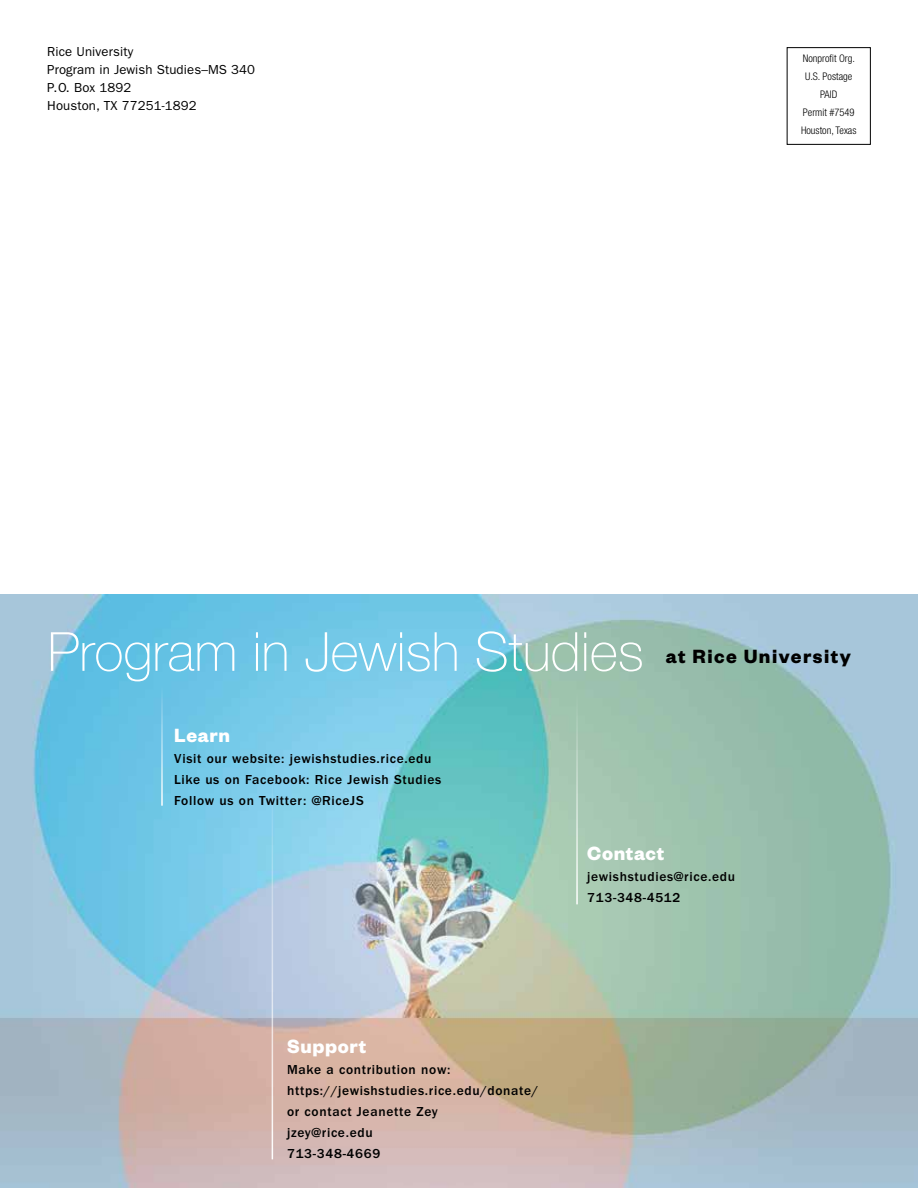
<style>
.page{position:relative;width:918px;height:1188px;background:#fff}
.page>*{position:absolute;margin:0;border:0;box-sizing:border-box;transform-origin:0 0}
.t1{font:100 54px "Helvetica Neue LT Std";color:#fff}
.t2{font:700 21px "Founders Grotesk";letter-spacing:.03em;color:#fff}
.t3{font:700 21px "Founders Grotesk";letter-spacing:.07em;color:#000}
.t4{font:500 13.5px/21px "ITC Franklin Gothic Std";letter-spacing:.05em;color:#000}
.t5{font:13.2px/18px "ITC Franklin Gothic Std";letter-spacing:.01em;color:#000}
.t6{font:300 condensed 10.5px/18px "Helvetica Neue LT Std";color:#000;text-align:center}
</style>
<div class="page">
<img style="left:0;top:595px;width:918px;height:593px">
<div style="left:787px;top:47px;width:84px;height:98px;border:1px solid #000"></div>
<hr style="left:161px;top:685px;width:2px;height:121px;background:#fff">
<hr style="left:576px;top:691px;width:2px;height:213px;background:#fff">
<hr style="left:272px;top:771px;width:1px;height:388px;background:#fff">
<p class="t5" style="left:47px;top:43px;width:209px">Rice University<br>Program in Jewish Studies–MS 340<br>P.O. Box 1892<br>Houston, TX 77251-1892</p>
<p class="t6" style="left:801px;top:49px;width:57px">Nonprofit Org.<br>U.S. Postage<br>PAID<br>Permit #7549<br>Houston, Texas</p>
<h1 class="t1" style="left:48px;top:621px;width:598px">Program in Jewish Studies</h1>
<h2 class="t2" style="left:174px;top:722px;width:57px">Learn</h2>
<p class="t4" style="left:174px;top:748px;width:269px">Visit our website: jewishstudies.rice.edu<br>Like us on Facebook: Rice Jewish Studies<br>Follow us on Twitter: @RiceJS</p>
<h2 class="t3" style="left:666px;top:642px;width:187px">at Rice University</h2>
<h2 class="t2" style="left:587px;top:840px;width:79px">Contact</h2>
<p class="t4" style="left:587px;top:866px;width:149px">jewishstudies@rice.edu<br>713-348-4512</p>
<h2 class="t2" style="left:287px;top:1033px;width:81px">Support</h2>
<p class="t4" style="left:287px;top:1059px;width:253px">Make a contribution now: https://jewishstudies.rice.edu/donate/ or contact Jeanette Zey<br>jzey@rice.edu<br>713-348-4669</p>
</div>
